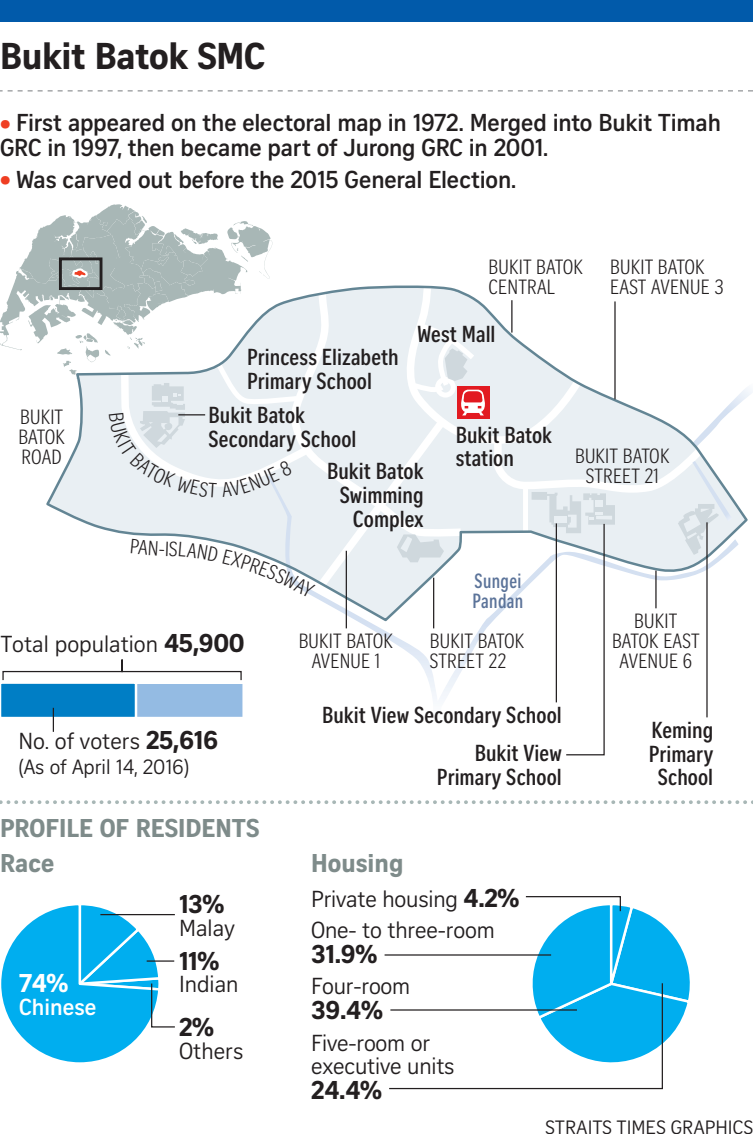
<style>
.page{position:relative;width:753px;height:1134px;background:#fff}
.page>*{position:absolute;margin:0;border:0;box-sizing:border-box;transform-origin:0 0}
.t1{font:700 36.25px "Curator Serp Text";letter-spacing:-.01em;color:#231f20}
.t2{font:25px/35px "Curator Head ST Bold";color:#7e8b8a}
.t3{font:700 25px "Curator Serp Text";letter-spacing:-.01em;color:#231f20}
.t4{font:700 25px "Curator Serp Text";color:#fff}
.t5{font:700 23.75px/25px "Curator Head ST Semi";letter-spacing:-.01em;color:#231f20}
.t6{font:700 22.5px/23.8px "Curator Head Cond ST Semi";color:#231f20}
.t7{font:22.5px/31px "Curator Serp Text";letter-spacing:-.01em;color:#231f20}
.t8{font:700 22.5px "Curator Head ST Semi";color:#fff}
.t9{font:20px/20px "Curator Head Cond ST Light";letter-spacing:.01em;color:#231f20;text-align:center}
.t10{font:20px "Curator Serp Text";color:#231f20}
.t11{font:700 20px/20px "Curator Head Cond ST Semi";letter-spacing:.02em;color:#5b7399;scale:.9 1}
.t12{font:18.75px "Curator Serp Text";letter-spacing:.01em;color:#231f20}
.s1{font-family:"Curator Serp Text";font-size:30px;color:#ef3e22}
.s2{font-weight:700;font-size:25px}
</style>
<div class="page">
<svg style="left:46px;top:285px;width:451px;height:337px"></svg>
<svg style="left:397px;top:319px;width:355px;height:437px"></svg>
<svg style="left:512px;top:300px;width:1px;height:33px"></svg>
<hr style="left:511px;top:300px;width:1px;height:33px;background:#231f20">
<hr style="left:615px;top:301px;width:1px;height:98px;background:#757373">
<hr style="left:614px;top:301px;width:1px;height:98px;background:#231f20">
<hr style="left:555px;top:523px;width:2px;height:179px;background:#231f20">
<hr style="left:433px;top:578px;width:1px;height:50px;background:#231f20">
<hr style="left:346px;top:551px;width:1px;height:77px;background:#231f20">
<hr style="left:384px;top:954px;width:167px;height:2px;background:#231f20">
<svg style="left:388px;top:896px;width:302px;height:194px"></svg>
<div style="left:0;top:0;width:753px;height:21px;background:#015aaa"></div>
<svg style="left:0;top:90px;width:753px;height:1px"></svg>
<svg style="left:1px;top:659px;width:242px;height:73px"></svg>
<svg style="left:0;top:800px;width:753px;height:4px"></svg>
<svg style="left:1px;top:905px;width:174px;height:158px"></svg>
<hr style="left:390px;top:1009px;width:187px;height:2px;background:#231f20">
<svg style="left:0;top:204px;width:304px;height:293px"></svg>
<svg style="left:131px;top:539px;width:184px;height:59px"></svg>
<h1 class="t1" style="left:0;top:34px;width:267px">Bukit Batok SMC</h1>
<p class="t5" style="left:0;top:110px;width:722px"><span class="s1">•</span> First appeared on the electoral map in 1972. Merged into Bukit Timah<br>GRC in 1997, then became part of Jurong GRC in 2001.</p>
<p class="t5" style="left:0;top:166px;width:517px"><span class="s1">•</span> Was carved out before the 2015 General Election.</p>
<p class="t9" style="left:18px;top:407px;width:48px;text-align:justify">BUKIT BATOK ROAD</p>
<p class="t9" style="left:488px;top:257px;width:96px;text-align:left">BUKIT BATOK<br>CENTRAL</p>
<p class="t6" style="left:417px;top:323px;width:80px">West Mall</p>
<p class="t9" style="left:610px;top:257px;width:115px;text-align:left">BUKIT BATOK<br>EAST AVENUE 3</p>
<p class="t6" style="left:247px;top:346px;width:153px">Princess Elizabeth<br>Primary School</p>
<p class="t6" style="left:208px;top:403px;width:149px">Bukit Batok<br>Secondary School</p>
<p class="t6" style="left:327px;top:460px;width:98px;text-align:right">Bukit Batok<br>Swimming<br>Complex</p>
<p class="t6" style="left:455px;top:423px;width:98px">Bukit Batok station</p>
<p class="t9" style="left:575px;top:446px;width:96px">BUKIT BATOK<br>STREET 21</p>
<p class="t11" style="left:472px;top:572px;width:58px">Sungei<br>Pandan</p>
<p class="t7" style="left:1px;top:628px;width:245px">Total population <span class="s2">45,900</span></p>
<p class="t7" style="left:18px;top:725px;width:201px">No. of voters <span class="s2">25,616</span></p>
<p class="t10" style="left:18px;top:755px;width:172px">(As of April 14, 2016)</p>
<p class="t2" style="left:0;top:810px;width:261px">PROFILE OF RESIDENTS<br>Race</p>
<p class="t4" style="left:19px;top:968px;width:51px">74%</p>
<p class="t8" style="left:19px;top:993px;width:79px">Chinese</p>
<p class="t3" style="left:179px;top:889px;width:47px">13%</p>
<p class="t7" style="left:179px;top:912px;width:57px">Malay</p>
<p class="t3" style="left:179px;top:946px;width:42px">11%</p>
<p class="t7" style="left:179px;top:969px;width:61px">Indian</p>
<p class="t3" style="left:179px;top:1012px;width:36px">2%</p>
<p class="t7" style="left:179px;top:1035px;width:66px">Others</p>
<p class="t9" style="left:299px;top:631px;width:96px">BUKIT BATOK<br>AVENUE 1</p>
<p class="t9" style="left:430px;top:631px;width:96px;text-align:left">BUKIT BATOK<br>STREET 22</p>
<p class="t6" style="left:322px;top:696px;width:241px;line-height:38.2px;text-align:right">Bukit View Secondary School<br>Bukit View</p>
<p class="t6" style="left:437px;top:766px;width:126px">Primary School</p>
<p class="t2" style="left:311px;top:845px;width:94px">Housing</p>
<p class="t7" style="left:311px;top:883px;width:210px">Private housing <span class="s2">4.2%<br></span>One- to three-room</p>
<p class="t3" style="left:311px;top:939px;width:68px">31.9%</p>
<p class="t7" style="left:311px;top:971px;width:101px">Four-room</p>
<p class="t3" style="left:311px;top:995px;width:73px">39.4%</p>
<p class="t7" style="left:311px;top:1032px;width:145px;line-height:22.5px">Five-room or executive units</p>
<p class="t3" style="left:311px;top:1075px;width:72px">24.4%</p>
<p class="t9" style="left:612px;top:611px;width:89px">BUKIT<br>BATOK EAST<br>AVENUE 6</p>
<p class="t6" style="left:648px;top:718px;width:66px;text-align:center">Keming<br>Primary<br>School</p>
<p class="t12" style="left:545px;top:1116px;width:209px">STRAITS TIMES GRAPHICS</p>
</div>
